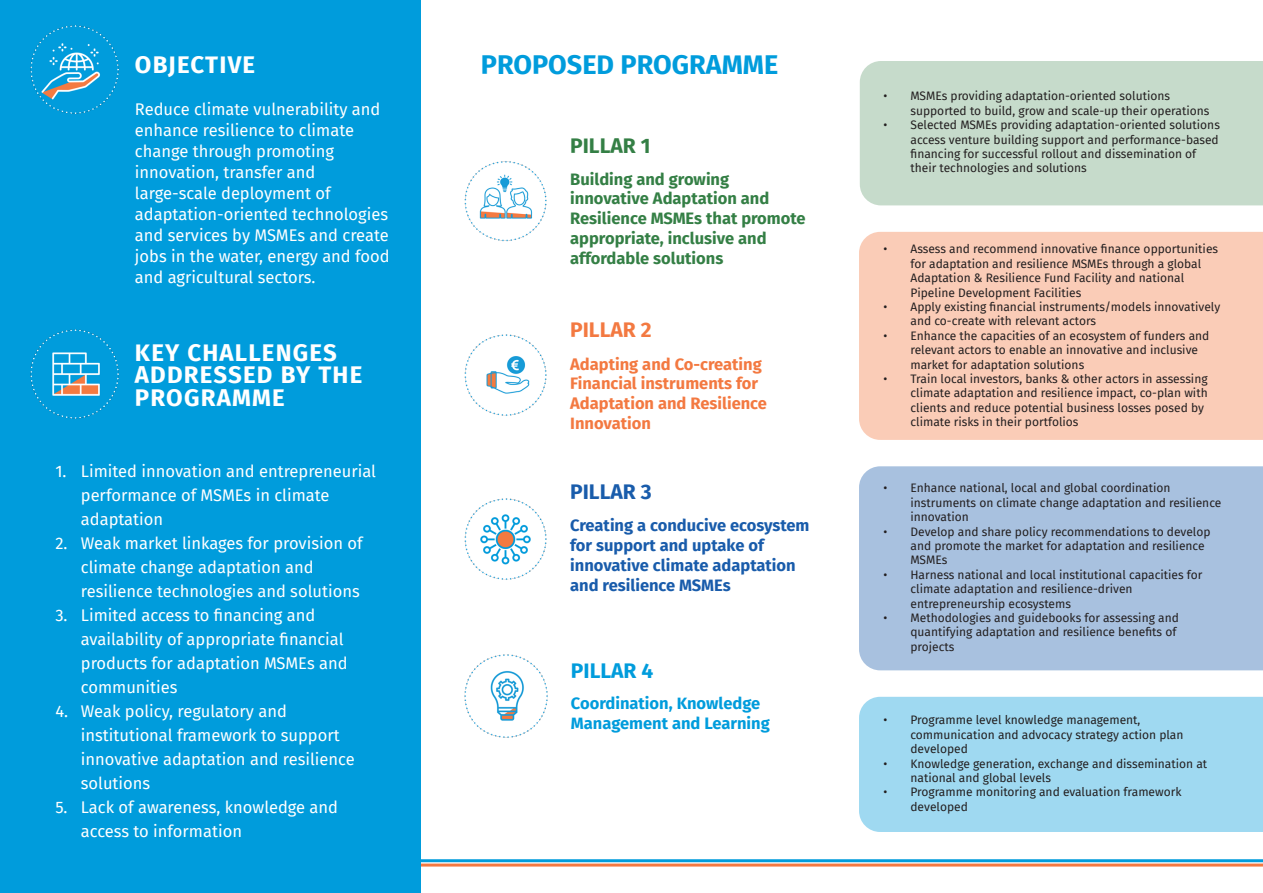
<style>
.page{position:relative;width:1263px;height:893px;background:#fff}
.page>*{position:absolute;margin:0;border:0;box-sizing:border-box;transform-origin:0 0}
.t1{font:700 27px "Fira Sans";color:#009cdc}
.t2{font:700 24px/22.5px "Fira Sans";letter-spacing:.05em;color:#fff}
.t3{font:700 21px "Fira Sans";color:#347f45}
.t4{font:700 21px "Fira Sans";color:#f37941}
.t5{font:700 21px "Fira Sans";color:#009cdc}
.t6{font:700 21px "Fira Sans";color:#195cab}
.t7{font:16.5px/24px "Fira Sans";color:#fff}
.t8{font:700 16.5px/19.8px "Fira Sans";color:#347f45}
.t9{font:700 16.5px/19.8px "Fira Sans";color:#195cab}
.t10{font:700 16.5px/19.8px "Fira Sans";color:#f37941}
.t11{font:700 16.5px/19.8px "Fira Sans";color:#009cdc}
.t12{font:12px/14.4px "Fira Sans";color:#231f20}
</style>
<div class="page">
<div style="left:0;top:0;width:421px;height:893px;background:#009cdc"></div>
<img style="left:30px;top:25px;width:89px;height:89px">
<img style="left:30px;top:329px;width:89px;height:90px">
<img style="left:464px;top:161px;width:83px;height:81px">
<img style="left:464px;top:334px;width:83px;height:82px">
<img style="left:464px;top:654px;width:84px;height:84px">
<img style="left:464px;top:498px;width:83px;height:82px">
<div style="left:860px;top:61px;width:403px;height:144px;background:#c6dbcb"></div>
<div style="left:859px;top:232px;width:404px;height:208px;background:#faccb7"></div>
<div style="left:859px;top:697px;width:404px;height:135px;background:#9fd9f1"></div>
<div style="left:859px;top:466px;width:404px;height:204px;background:#a8c1df"></div>
<hr style="left:421px;top:859px;width:842px;height:3px;background:#009cdc">
<hr style="left:421px;top:863px;width:842px;height:3px;background:#f37941">
<h2 class="t2" style="left:135px;top:51px;width:122px">OBJECTIVE</h2>
<p class="t7" style="left:135px;top:99px;width:256px;line-height:21px">Reduce climate vulnerability and enhance resilience to climate change through promoting innovation, transfer and large-scale deployment of adaptation-oriented technologies and services by MSMEs and create jobs in the water, energy and food and agricultural sectors.</p>
<h2 class="t2" style="left:135px;top:340px;width:229px">KEY CHALLENGES<br>ADDRESSED BY THE<br>PROGRAMME</h2>
<h3 class="t7" style="left:81px;top:459px;width:297px;text-indent:-26px">1. Limited innovation and entrepreneurial performance of MSMEs in climate adaptation</h3>
<h3 class="t7" style="left:81px;top:531px;width:283px;text-indent:-26px">2. Weak market linkages for provision of climate change adaptation and resilience technologies and solutions</h3>
<h3 class="t7" style="left:81px;top:603px;width:268px;text-indent:-26px">3. Limited access to financing and availability of appropriate financial products for adaptation MSMEs and communities</h3>
<h3 class="t7" style="left:81px;top:699px;width:275px;text-indent:-26px">4. Weak policy, regulatory and institutional framework to support innovative adaptation and resilience solutions</h3>
<h3 class="t7" style="left:81px;top:795px;width:259px;text-indent:-26px">5. Lack of awareness, knowledge and access to information</h3>
<h1 class="t1" style="left:481px;top:42px;width:299px">PROPOSED PROGRAMME</h1>
<h3 class="t3" style="left:570px;top:128px;width:82px">PILLAR 1</h3>
<h3 class="t8" style="left:570px;top:168px;width:237px">Building and growing innovative Adaptation and<br>Resilience MSMEs that promote appropriate, inclusive and affordable solutions</h3>
<h3 class="t4" style="left:570px;top:312px;width:83px">PILLAR 2</h3>
<h3 class="t10" style="left:570px;top:353px;width:198px">Adapting and Co-creating<br>Financial instruments for<br>Adaptation and Resilience<br>Innovation</h3>
<h3 class="t6" style="left:570px;top:474px;width:83px">PILLAR 3</h3>
<h3 class="t9" style="left:570px;top:514px;width:241px">Creating a conducive ecosystem for support and uptake of innovative climate adaptation and resilience MSMEs</h3>
<h3 class="t5" style="left:571px;top:653px;width:84px">PILLAR 4</h3>
<h3 class="t11" style="left:571px;top:693px;width:200px">Coordination, Knowledge<br>Management and Learning</h3>
<p class="t12" style="left:910px;top:89px;width:300px;text-indent:-27px">• MSMEs providing adaptation-oriented solutions supported to build, grow and scale-up their operations</p>
<p class="t12" style="left:910px;top:118px;width:311px;text-indent:-27px">• Selected MSMEs providing adaptation-oriented solutions access venture building support and performance-based financing for successful rollout and dissemination of their technologies and solutions</p>
<p class="t12" style="left:910px;top:242px;width:309px;text-indent:-27px">• Assess and recommend innovative finance opportunities for adaptation and resilience MSMEs through a global Adaptation &amp; Resilience Fund Facility and national Pipeline Development Facilities</p>
<p class="t12" style="left:910px;top:299px;width:311px;text-indent:-27px">• Apply existing financial instruments/models innovatively and co-create with relevant actors</p>
<p class="t12" style="left:910px;top:328px;width:300px;text-indent:-27px">• Enhance the capacities of an ecosystem of funders and relevant actors to enable an innovative and inclusive market for adaptation solutions</p>
<p class="t12" style="left:910px;top:371px;width:299px;text-indent:-27px">• Train local investors, banks &amp; other actors in assessing climate adaptation and resilience impact, co-plan with clients and reduce potential business losses posed by climate risks in their portfolios</p>
<p class="t12" style="left:910px;top:481px;width:312px;text-indent:-27px">• Enhance national, local and global coordination instruments on climate change adaptation and resilience innovation</p>
<p class="t12" style="left:910px;top:524px;width:302px;text-indent:-27px">• Develop and share policy recommendations to develop and promote the market for adaptation and resilience<br>MSMEs</p>
<p class="t12" style="left:910px;top:567px;width:293px;text-indent:-27px">• Harness national and local institutional capacities for climate adaptation and resilience-driven entrepreneurship ecosystems</p>
<p class="t12" style="left:910px;top:610px;width:270px;text-indent:-27px">• Methodologies and guidebooks for assessing and quantifying adaptation and resilience benefits of projects</p>
<p class="t12" style="left:910px;top:713px;width:275px;text-indent:-27px">• Programme level knowledge management, communication and advocacy strategy action plan developed</p>
<p class="t12" style="left:910px;top:756px;width:298px;text-indent:-27px">• Knowledge generation, exchange and dissemination at national and global levels</p>
<p class="t12" style="left:910px;top:785px;width:273px;text-indent:-27px">• Programme monitoring and evaluation framework developed</p>
</div>
